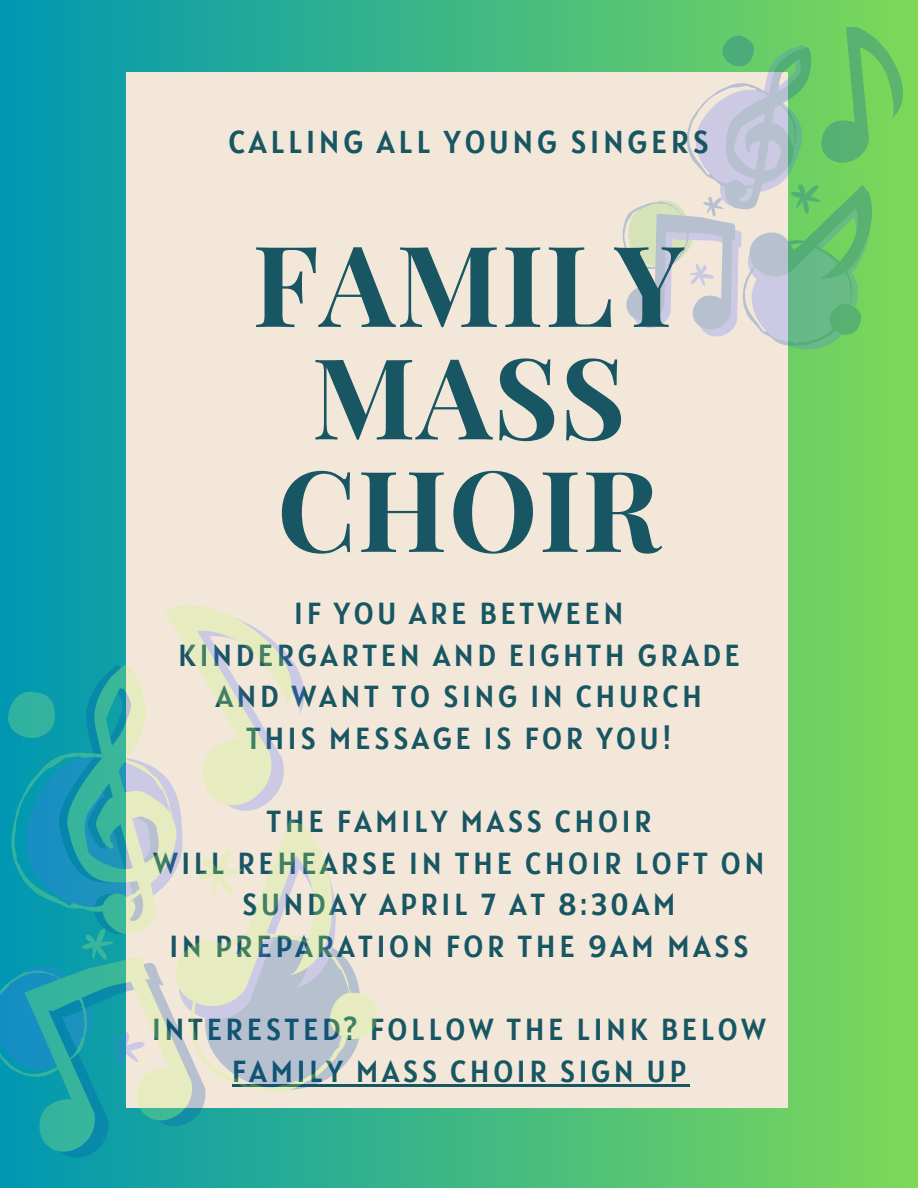
<style>
.page{position:relative;width:918px;height:1188px;background:#fff}
.page>*{position:absolute;margin:0;border:0;box-sizing:border-box;transform-origin:0 0}
.t1{font:700 112.5px/112.5px "Playfair Display";letter-spacing:.01em;color:#175662;text-align:center}
.t2{font:31.5px "Alatsi";letter-spacing:.12em;color:#175662}
.t3{font:30.3px "Alatsi";letter-spacing:.12em;color:#175662}
</style>
<div class="page">
<div style="left:0;top:0;width:918px;height:1188px;background:linear-gradient(to right,#0197b2,#7dd858)"></div>
<div style="left:127px;top:72px;width:660px;height:1036px;background:#f3e7da"></div>
<svg style="left:610px;top:20px;width:308px;height:345px"></svg>
<hr style="left:232px;top:1084px;width:458px;height:2px;background:#175662">
<svg style="left:0;top:600px;width:378px;height:560px"></svg>
<p class="t2" style="left:228px;top:121px;width:482px">CALLING ALL YOUNG SINGERS</p>
<p class="t1" style="left:252px;top:224px;width:434px">FAMILY<br>MASS<br>CHOIR</p>
<p class="t3" style="left:294px;top:594px;width:331px">IF YOU ARE BETWEEN</p>
<p class="t3" style="left:178px;top:635px;width:563px">KINDERGARTEN AND EIGHTH GRADE</p>
<p class="t3" style="left:216px;top:677px;width:488px">AND WANT TO SING IN CHURCH</p>
<h1 class="t3" style="left:246px;top:719px;width:427px">THIS MESSAGE IS FOR YOU!</h1>
<p class="t3" style="left:266px;top:802px;width:387px">THE FAMILY MASS CHOIR</p>
<p class="t3" style="left:153px;top:844px;width:613px">WILL REHEARSE IN THE CHOIR LOFT ON</p>
<p class="t3" style="left:242px;top:885px;width:435px">SUNDAY APRIL 7 AT 8:30AM</p>
<p class="t3" style="left:170px;top:927px;width:580px">IN PREPARATION FOR THE 9AM MASS</p>
<p class="t3" style="left:152px;top:1010px;width:615px">INTERESTED? FOLLOW THE LINK BELOW</p>
<p class="t3" style="left:232px;top:1052px;width:456px">FAMILY MASS CHOIR SIGN UP</p>
</div>
